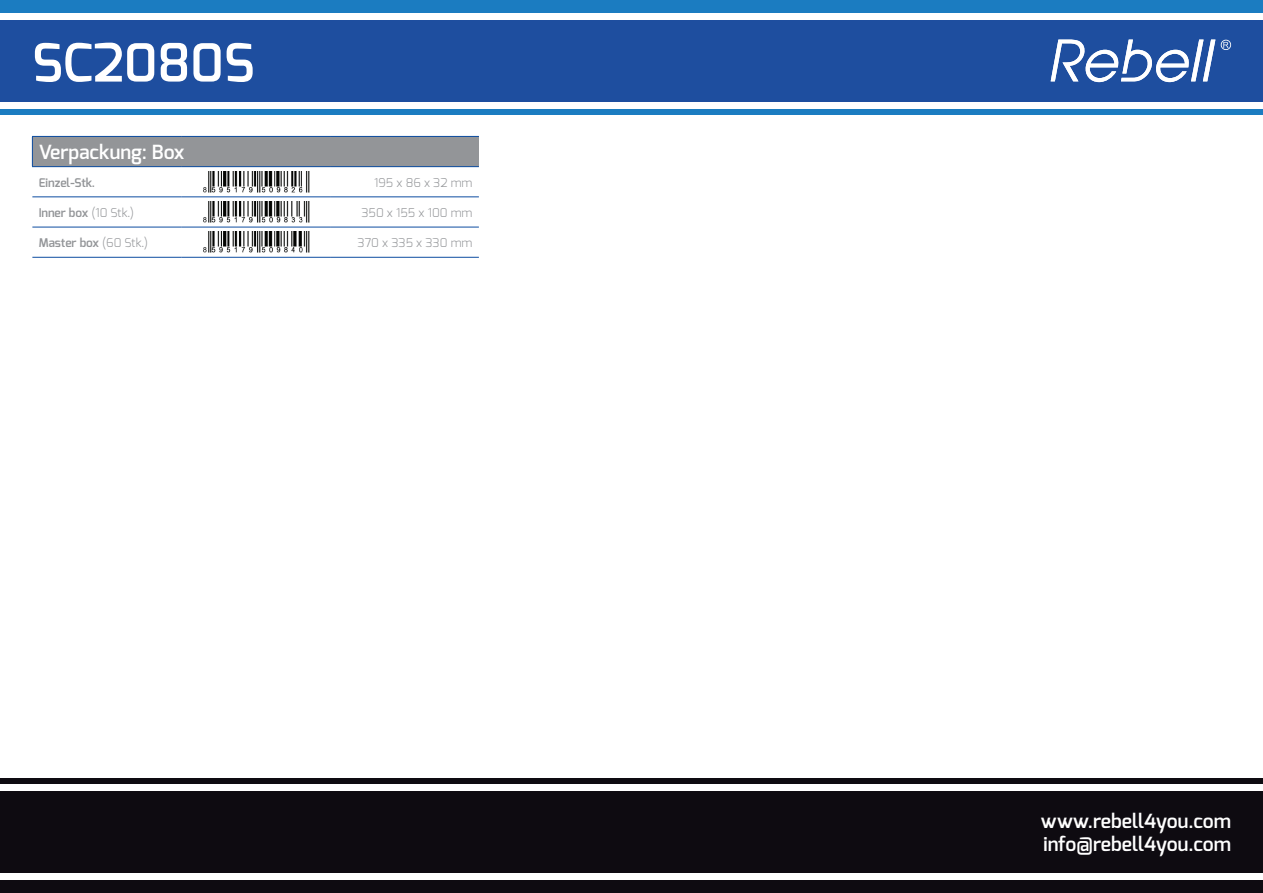
<style>
.page{position:relative;width:1263px;height:893px;background:#fff}
.page>*{position:absolute;margin:0;border:0;box-sizing:border-box;transform-origin:0 0}
.t1{font:600 52.5px "Exo";color:#fff}
.t2{font:600 19.5px/23.4px "Exo";color:#fff}
.t3{font:600 12px "Exo";color:#939598}
.t4{font:300 12px "Exo";color:#939598}
.s1{font-weight:300}
</style>
<div class="page">
<div style="left:0;top:0;width:1263px;height:115px;background:#1b7cc1"></div>
<div style="left:0;top:16px;width:1263px;height:89px;background:#1e4e9f"></div>
<div style="left:0;top:102px;width:1263px;height:6px;background:#fff"></div>
<div style="left:0;top:13px;width:1263px;height:7px;background:#fff"></div>
<svg style="left:1051px;top:40px;width:164px;height:42px"></svg>
<svg style="left:1221px;top:40px;width:10px;height:10px"></svg>
<div style="left:0;top:778px;width:1263px;height:115px;background:#0e0b11"></div>
<div style="left:0;top:784px;width:1263px;height:7px;background:#fff"></div>
<div style="left:0;top:873px;width:1263px;height:6px;background:#fff"></div>
<div style="left:32px;top:136px;width:447px;height:31px;background:#939598"></div>
<hr style="left:32px;top:136px;width:149px;height:1px;background:#0d4da1">
<svg style="left:32px;top:137px;width:1px;height:29px"></svg>
<hr style="left:181px;top:136px;width:149px;height:1px;background:#0d4da1">
<hr style="left:330px;top:136px;width:149px;height:1px;background:#0d4da1">
<hr style="left:32px;top:166px;width:149px;height:1px;background:#0d4da1">
<hr style="left:32px;top:196px;width:149px;height:1px;background:#0d4da1">
<hr style="left:32px;top:227px;width:149px;height:1px;background:#0d4da1">
<hr style="left:32px;top:257px;width:149px;height:1px;background:#0d4da1">
<hr style="left:181px;top:166px;width:149px;height:1px;background:#0d4da1">
<hr style="left:181px;top:196px;width:149px;height:1px;background:#0d4da1">
<hr style="left:181px;top:227px;width:149px;height:1px;background:#0d4da1">
<hr style="left:181px;top:257px;width:149px;height:1px;background:#0d4da1">
<hr style="left:330px;top:166px;width:149px;height:1px;background:#0d4da1">
<hr style="left:330px;top:196px;width:149px;height:1px;background:#0d4da1">
<hr style="left:330px;top:227px;width:149px;height:1px;background:#0d4da1">
<hr style="left:330px;top:257px;width:149px;height:1px;background:#0d4da1">
<img style="left:203px;top:171px;width:107px;height:21px">
<img style="left:203px;top:201px;width:107px;height:22px">
<img style="left:203px;top:232px;width:107px;height:21px">
<h1 class="t1" style="left:32px;top:29px;width:224px">SC2080S</h1>
<p class="t2" style="left:39px;top:141px;width:147px">Verpackung: Box</p>
<p class="t3" style="left:39px;top:175px;width:58px">Einzel-Stk.</p>
<p class="t4" style="left:374px;top:175px;width:100px">195 x 86 x 32 mm</p>
<p class="t3" style="left:39px;top:205px;width:97px">Inner box <span class="s1">(10 Stk.)</span></p>
<p class="t4" style="left:361px;top:205px;width:113px">350 x 155 x 100 mm</p>
<p class="t3" style="left:39px;top:235px;width:111px">Master box <span class="s1">(60 Stk.)</span></p>
<p class="t4" style="left:358px;top:235px;width:116px">370 x 335 x 330 mm</p>
<p class="t2" style="left:1041px;top:809px;width:192px">www.rebell4you.com info@rebell4you.com</p>
</div>
